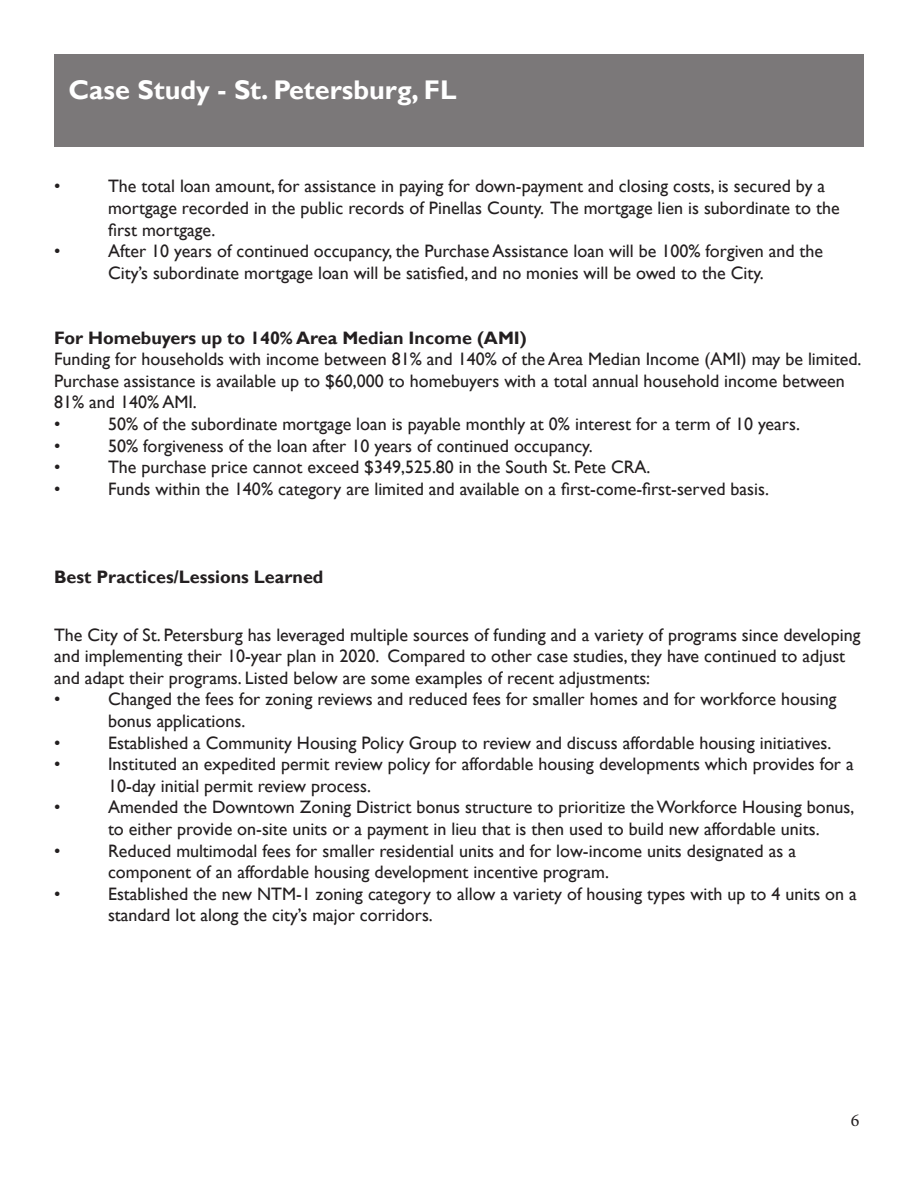
<style>
.page{position:relative;width:918px;height:1188px;background:#fff}
.page>*{position:absolute;margin:0;border:0;box-sizing:border-box;transform-origin:0 0}
.t1{font:700 27px "Gill Sans";color:#fff}
.t2{font:18px/21.6px "Gill Sans";color:#231f20}
.t3{font:700 18px "Gill Sans";color:#231f20}
.t4{font:18px "Minion Pro";color:#231f20}
</style>
<div class="page">
<div style="left:55px;top:55px;width:808px;height:91px;background:#7b7879"></div>
<p class="t1" style="left:68px;top:74px;width:390px">Case Study - St. Petersburg, FL</p>
<p class="t2" style="left:54px;top:176px;width:8px">•</p>
<p class="t2" style="left:108px;top:176px;width:733px">The total loan amount, for assistance in paying for down-payment and closing costs, is secured by a mortgage recorded in the public records of Pinellas County. The mortgage lien is subordinate to the first mortgage.</p>
<p class="t2" style="left:54px;top:241px;width:8px">•</p>
<p class="t2" style="left:108px;top:241px;width:717px">After 10 years of continued occupancy, the Purchase Assistance loan will be 100% forgiven and the<br>City’s subordinate mortgage loan will be satisfied, and no monies will be owed to the City.</p>
<p class="t3" style="left:54px;top:327px;width:474px">For Homebuyers up to 140% Area Median Income (AMI)</p>
<p class="t2" style="left:54px;top:349px;width:809px">Funding for households with income between 81% and 140% of the Area Median Income (AMI) may be limited.</p>
<p class="t2" style="left:54px;top:370px;width:792px">Purchase assistance is available up to $60,000 to homebuyers with a total annual household income between<br>81% and 140% AMI.</p>
<p class="t2" style="left:54px;top:414px;width:8px">•</p>
<p class="t2" style="left:108px;top:414px;width:693px">50% of the subordinate mortgage loan is payable monthly at 0% interest for a term of 10 years.</p>
<p class="t2" style="left:54px;top:435px;width:8px">•</p>
<p class="t2" style="left:108px;top:435px;width:486px">50% forgiveness of the loan after 10 years of continued occupancy.</p>
<p class="t2" style="left:54px;top:457px;width:8px">•</p>
<p class="t2" style="left:108px;top:457px;width:544px">The purchase price cannot exceed $349,525.80 in the South St. Pete CRA.</p>
<p class="t2" style="left:54px;top:478px;width:8px">•</p>
<p class="t2" style="left:108px;top:478px;width:662px">Funds within the 140% category are limited and available on a first-come-first-served basis.</p>
<p class="t3" style="left:54px;top:566px;width:271px">Best Practices/Lessions Learned</p>
<p class="t2" style="left:54px;top:624px;width:808px">The City of St. Petersburg has leveraged multiple sources of funding and a variety of programs since developing and implementing their 10-year plan in 2020. Compared to other case studies, they have continued to adjust and adapt their programs. Listed below are some examples of recent adjustments:</p>
<p class="t2" style="left:54px;top:689px;width:8px">•</p>
<p class="t2" style="left:108px;top:689px;width:730px">Changed the fees for zoning reviews and reduced fees for smaller homes and for workforce housing bonus applications.</p>
<p class="t2" style="left:54px;top:732px;width:8px">•</p>
<p class="t2" style="left:108px;top:732px;width:725px">Established a Community Housing Policy Group to review and discuss affordable housing initiatives.</p>
<p class="t2" style="left:54px;top:754px;width:8px">•</p>
<p class="t2" style="left:108px;top:754px;width:747px">Instituted an expedited permit review policy for affordable housing developments which provides for a<br>10-day initial permit review process.</p>
<p class="t2" style="left:54px;top:797px;width:8px">•</p>
<p class="t2" style="left:108px;top:797px;width:748px">Amended the Downtown Zoning District bonus structure to prioritize the Workforce Housing bonus, to either provide on-site units or a payment in lieu that is then used to build new affordable units.</p>
<p class="t2" style="left:54px;top:840px;width:8px">•</p>
<p class="t2" style="left:108px;top:840px;width:690px">Reduced multimodal fees for smaller residential units and for low-income units designated as a component of an affordable housing development incentive program.</p>
<p class="t2" style="left:54px;top:883px;width:8px">•</p>
<p class="t2" style="left:108px;top:883px;width:750px">Established the new NTM-1 zoning category to allow a variety of housing types with up to 4 units on a standard lot along the city’s major corridors.</p>
<p class="t4" style="left:851px;top:1108px;width:10px">6</p>
</div>
